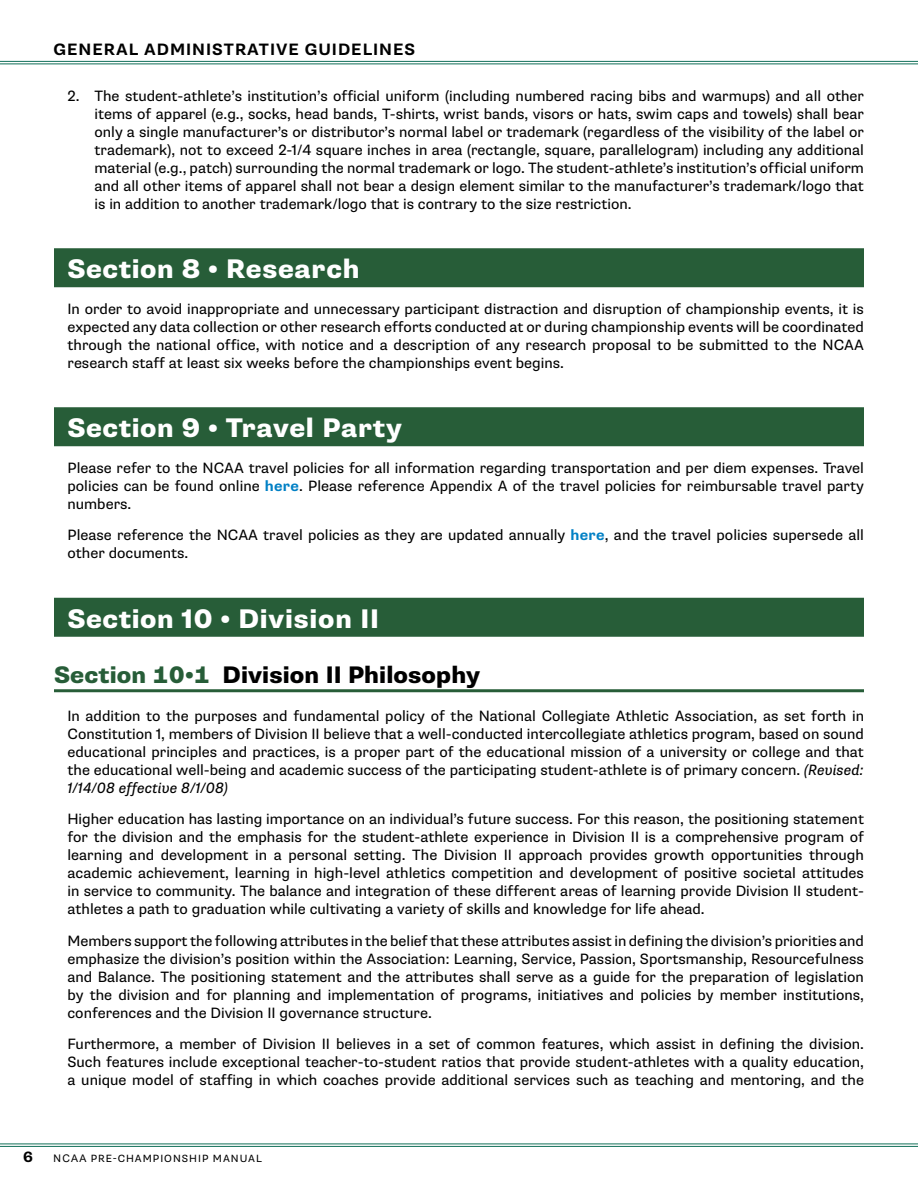
<style>
.page{position:relative;width:918px;height:1188px;background:#fff}
.page>*{position:absolute;margin:0;border:0;box-sizing:border-box;transform-origin:0 0}
.t1{font:800 27px "Supria Sans";letter-spacing:.02em;color:#fff}
.t2{font:800 24px "Supria Sans";letter-spacing:.005em;color:#000}
.t3{font:700 16.5px "Supria Sans";letter-spacing:.06em;color:#000}
.t4{font:15px/18px "Supria Sans";color:#000;text-align:justify}
.t5{font:700 15px "Supria Sans";color:#000}
.t6{font:10.5px "Supria Sans";letter-spacing:.095em;color:#000}
.s1{font-weight:700;color:#0080c5}
.s2{color:#275d38}
.s3{font-style:italic}
.s4{font-family:"Arial"}
</style>
<div class="page">
<hr style="left:0;top:61px;width:918px;height:1px;background:#117059">
<hr style="left:0;top:64px;width:918px;height:1px;background:#117059">
<hr style="left:0;top:1144px;width:918px;height:1px;background:#117059">
<hr style="left:0;top:1146px;width:918px;height:1px;background:#117059">
<div style="left:54px;top:248px;width:810px;height:39px;background:#275d38"></div>
<div style="left:54px;top:407px;width:810px;height:39px;background:#275d38"></div>
<div style="left:54px;top:598px;width:810px;height:39px;background:#275d38"></div>
<hr style="left:54px;top:689px;width:810px;height:3px;background:#275d38">
<p class="t3" style="left:54px;top:39px;width:363px">GENERAL ADMINISTRATIVE GUIDELINES</p>
<p class="t4" style="left:94px;top:87px;width:771px;text-indent:-27px">2. The student-athlete’s institution’s official uniform (including numbered racing bibs and warmups) and all other items of apparel (e.g., socks, head bands, T-shirts, wrist bands, visors or hats, swim caps and towels) shall bear only a single manufacturer’s or distributor’s normal label or trademark (regardless of the visibility of the label or trademark), not to exceed 2-1/4 square inches in area (rectangle, square, parallelogram) including any additional material (e.g., patch) surrounding the normal trademark or logo. The student-athlete’s institution’s official uniform and all other items of apparel shall not bear a design element similar to the manufacturer’s trademark/logo that is in addition to another trademark/logo that is contrary to the size restriction.</p>
<h1 class="t1" style="left:68px;top:252px;width:294px">Section 8 • Research</h1>
<p class="t4" style="left:68px;top:300px;width:798px">In order to avoid inappropriate and unnecessary participant distraction and disruption of championship events, it is expected any data collection or other research efforts conducted at or during championship events will be coordinated through the national office, with notice and a description of any research proposal to be submitted to the NCAA research staff at least six weeks before the championships event begins.</p>
<h1 class="t1" style="left:68px;top:411px;width:336px">Section 9 • Travel Party</h1>
<p class="t4" style="left:68px;top:459px;width:798px">Please refer to the NCAA travel policies for all information regarding transportation and per diem expenses. Travel policies can be found online <span class="s1">here</span>. Please reference Appendix A of the travel policies for reimbursable travel party numbers.</p>
<p class="t4" style="left:68px;top:526px;width:798px">Please reference the NCAA travel policies as they are updated annually <span class="s1">here</span>, and the travel policies supersede all other documents.</p>
<h1 class="t1" style="left:68px;top:602px;width:313px">Section 10 • Division II</h1>
<h2 class="t2" style="left:54px;top:659px;width:428px"><span class="s2">Section 10•1</span> Division II Philosophy</h2>
<p class="t4" style="left:68px;top:707px;width:798px">In addition to the purposes and fundamental policy of the National Collegiate Athletic Association, as set forth in Constitution 1, members of Division II believe that a well-conducted intercollegiate athletics program, based on sound educational principles and practices, is a proper part of the educational mission of a university or college and that the educational well-being and academic success of the participating student-athlete is of primary concern. <span class="s3">(Revised:<br>1/14/08 effective 8/1/08)</span></p>
<p class="t4" style="left:68px;top:810px;width:798px">Higher education has lasting importance on an individual’s future success. For this reason, the positioning statement for the division and the emphasis for the student-athlete experience in Division II is a comprehensive program of learning and development in a personal setting. The Division II approach provides growth opportunities through academic achievement, learning in high-level athletics competition and development of positive societal attitudes in service to community. The balance and integration of these different areas of learning provide Division II student&shy;athletes a path to graduation while cultivating a variety of skills and knowledge for life ahead.</p>
<p class="t4" style="left:68px;top:932px;width:798px">Members support the following attributes in the belief that these attributes assist in defining the division’s priorities and emphasize the division’s position within the Association: Learning, Service, Passion, Sportsmanship, Resourcefulness and Balance. The positioning statement and the attributes shall serve as a guide for the preparation of legislation by the division and for planning and implementation of programs, initiatives and policies by member institutions, conferences and the Division II governance structure.</p>
<p class="t4" style="left:68px;top:1035px;width:798px">Furthermore, a member of Division II believes in a set of common features, which assist in defining the division.<br>Such features include exceptional teacher-to-student ratios that provide student-athletes with a quality education, a unique model of staffing in which coaches provide additional services such as teaching and mentoring, and the</p>
<p class="t5" style="left:23px;top:1147px;width:11px">6</p>
<p class="t6" style="left:54px;top:1152px;width:210px"><span class="s4">NCAA</span> PRE-CHAMPIONSHIP MANUAL</p>
</div>
